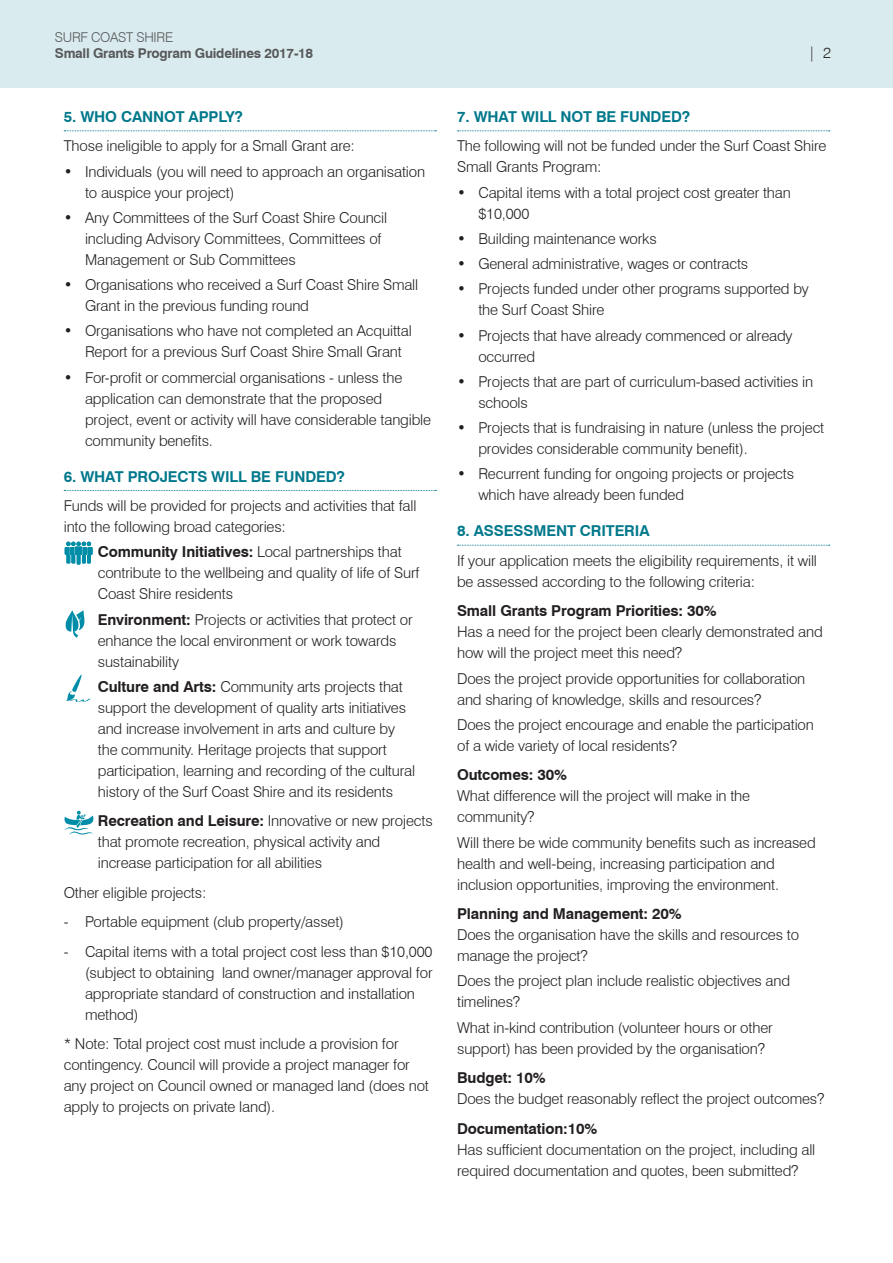
<style>
.page{position:relative;width:893px;height:1263px;background:#fff}
.page>*{position:absolute;margin:0;border:0;box-sizing:border-box;transform-origin:0 0}
.t1{font:300 15px/21px "Swiss 721 BT";letter-spacing:-.01em;color:#231f20}
.t2{font:700 15px "Swiss 721 BT";letter-spacing:-.01em;color:#231f20}
.t3{font:700 15px "Swiss 721 BT";letter-spacing:-.01em;color:#00788b}
.t4{font:700 13.5px "Swiss 721 BT";letter-spacing:-.02em;color:#57585a}
.t5{font:300 13.5px "Swiss 721 BT";letter-spacing:-.02em;color:#57585a}
.s1{font-weight:700}
</style>
<div class="page">
<div style="left:0;top:0;width:893px;height:88px;background:#daebef"></div>
<svg style="left:64px;top:130px;width:372px;height:1px"></svg>
<svg style="left:64px;top:490px;width:372px;height:1px"></svg>
<svg style="left:457px;top:130px;width:373px;height:1px"></svg>
<svg style="left:457px;top:545px;width:373px;height:1px"></svg>
<svg style="left:65px;top:541px;width:28px;height:24px"></svg>
<svg style="left:65px;top:610px;width:20px;height:28px"></svg>
<svg style="left:66px;top:675px;width:25px;height:27px"></svg>
<svg style="left:64px;top:810px;width:29px;height:25px"></svg>
<p class="t5" style="left:55px;top:29px;width:120px">SURF COAST SHIRE</p>
<p class="t4" style="left:55px;top:45px;width:260px">Small Grants Program Guidelines 2017-18</p>
<p class="t1" style="left:808px;top:42px;width:25px">| 2</p>
<p class="t3" style="left:64px;top:108px;width:181px">5. WHO CANNOT APPLY?</p>
<p class="t1" style="left:64px;top:136px;width:293px">Those ineligible to apply for a Small Grant are:</p>
<p class="t1" style="left:85px;top:161px;width:342px;text-indent:-21px">• Individuals (you will need to approach an organisation to auspice your project)</p>
<p class="t1" style="left:85px;top:207px;width:304px;text-indent:-21px">• Any Committees of the Surf Coast Shire Council including Advisory Committees, Committees of<br>Management or Sub Committees</p>
<p class="t1" style="left:85px;top:274px;width:335px;text-indent:-21px">• Organisations who received a Surf Coast Shire Small<br>Grant in the previous funding round</p>
<p class="t1" style="left:85px;top:320px;width:328px;text-indent:-21px">• Organisations who have not completed an Acquittal<br>Report for a previous Surf Coast Shire Small Grant</p>
<p class="t1" style="left:85px;top:367px;width:348px;text-indent:-21px">• For-profit or commercial organisations - unless the application can demonstrate that the proposed project, event or activity will have considerable tangible community benefits.</p>
<p class="t3" style="left:64px;top:467px;width:283px">6. WHAT PROJECTS WILL BE FUNDED?</p>
<p class="t1" style="left:64px;top:495px;width:354px">Funds will be provided for projects and activities that fall into the following broad categories:</p>
<p class="t1" style="left:98px;top:541px;width:323px"><span class="s1">Community Initiatives:</span> Local partnerships that contribute to the wellbeing and quality of life of Surf<br>Coast Shire residents</p>
<p class="t1" style="left:98px;top:608px;width:316px"><span class="s1">Environment:</span> Projects or activities that protect or enhance the local environment or work towards sustainability</p>
<p class="t1" style="left:98px;top:676px;width:319px"><span class="s1">Culture and Arts:</span> Community arts projects that support the development of quality arts initiatives and increase involvement in arts and culture by the community. Heritage projects that support participation, learning and recording of the cultural history of the Surf Coast Shire and its residents</p>
<p class="t1" style="left:98px;top:810px;width:336px"><span class="s1">Recreation and Leisure:</span> Innovative or new projects that promote recreation, physical activity and increase participation for all abilities</p>
<p class="t1" style="left:64px;top:882px;width:144px">Other eligible projects:</p>
<p class="t1" style="left:64px;top:911px;width:282px">- Portable equipment (club property/asset)</p>
<p class="t1" style="left:85px;top:941px;width:349px;text-indent:-21px">- Capital items with a total project cost less than $10,000 (subject to obtaining land owner/manager approval for appropriate standard of construction and installation method)</p>
<p class="t1" style="left:64px;top:1033px;width:367px">* Note: Total project cost must include a provision for contingency. Council will provide a project manager for any project on Council owned or managed land (does not apply to projects on private land).</p>
<p class="t3" style="left:457px;top:108px;width:235px">7. WHAT WILL NOT BE FUNDED?</p>
<p class="t1" style="left:457px;top:136px;width:371px">The following will not be funded under the Surf Coast Shire<br>Small Grants Program:</p>
<p class="t1" style="left:478px;top:182px;width:314px;text-indent:-21px">• Capital items with a total project cost greater than $10,000</p>
<p class="t1" style="left:457px;top:228px;width:201px">• Building maintenance works</p>
<p class="t1" style="left:457px;top:253px;width:293px">• General administrative, wages or contracts</p>
<p class="t1" style="left:478px;top:278px;width:332px;text-indent:-21px">• Projects funded under other programs supported by the Surf Coast Shire</p>
<p class="t1" style="left:478px;top:325px;width:316px;text-indent:-21px">• Projects that have already commenced or already occurred</p>
<p class="t1" style="left:478px;top:371px;width:336px;text-indent:-21px">• Projects that are part of curriculum-based activities in schools</p>
<p class="t1" style="left:478px;top:417px;width:347px;text-indent:-21px">• Projects that is fundraising in nature (unless the project provides considerable community benefit).</p>
<p class="t1" style="left:478px;top:463px;width:317px;text-indent:-21px">• Recurrent funding for ongoing projects or projects which have already been funded</p>
<p class="t3" style="left:457px;top:522px;width:194px">8. ASSESSMENT CRITERIA</p>
<p class="t1" style="left:457px;top:550px;width:361px">If your application meets the eligibility requirements, it will be assessed according to the following criteria:</p>
<p class="t2" style="left:457px;top:602px;width:261px">Small Grants Program Priorities: 30%</p>
<p class="t1" style="left:457px;top:621px;width:367px">Has a need for the project been clearly demonstrated and how will the project meet this need?</p>
<p class="t1" style="left:457px;top:667px;width:350px">Does the project provide opportunities for collaboration and sharing of knowledge, skills and resources?</p>
<p class="t1" style="left:457px;top:714px;width:358px">Does the project encourage and enable the participation of a wide variety of local residents?</p>
<p class="t2" style="left:457px;top:766px;width:111px">Outcomes: 30%</p>
<p class="t1" style="left:457px;top:785px;width:295px">What difference will the project will make in the community?</p>
<p class="t1" style="left:457px;top:831px;width:360px">Will there be wide community benefits such as increased health and well-being, increasing participation and inclusion opportunities, improving the environment.</p>
<p class="t2" style="left:457px;top:904px;width:226px">Planning and Management: 20%</p>
<p class="t1" style="left:457px;top:924px;width:343px">Does the organisation have the skills and resources to manage the project?</p>
<p class="t1" style="left:457px;top:970px;width:334px">Does the project plan include realistic objectives and timelines?</p>
<p class="t1" style="left:457px;top:1016px;width:317px">What in-kind contribution (volunteer hours or other support) has been provided by the organisation?</p>
<p class="t2" style="left:457px;top:1068px;width:90px">Budget: 10%</p>
<p class="t1" style="left:457px;top:1088px;width:369px">Does the budget reasonably reflect the project outcomes?</p>
<p class="t2" style="left:457px;top:1119px;width:142px">Documentation:10%</p>
<p class="t1" style="left:457px;top:1138px;width:360px">Has sufficient documentation on the project, including all required documentation and quotes, been submitted?</p>
</div>
